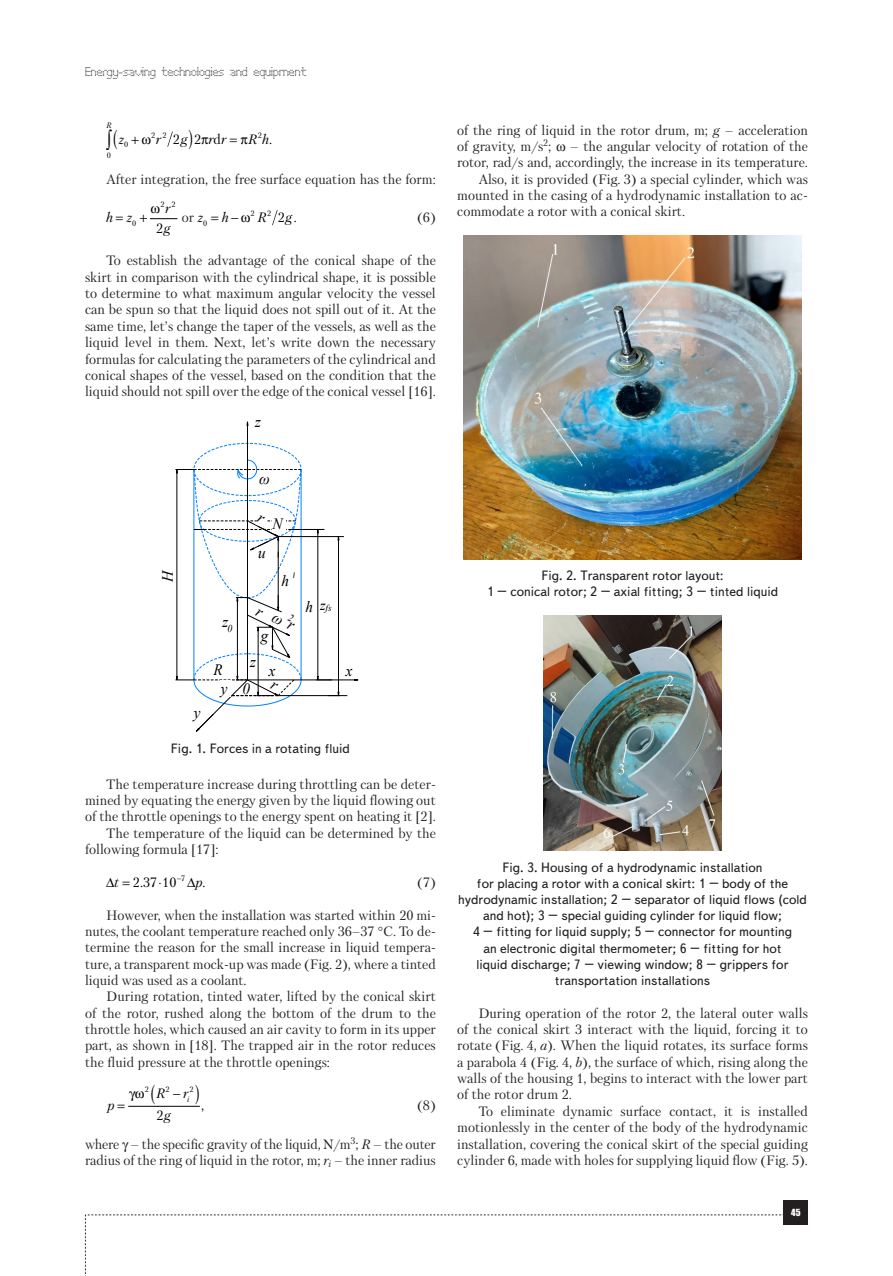
<style>
.page{position:relative;width:893px;height:1276px;background:#fff}
.page>*{position:absolute;margin:0;border:0;box-sizing:border-box;transform-origin:0 0}
.t1{font:italic 15.9px/18.9px "Times New Roman";color:#000;text-align:center;scale:.95 1}
.t2{font:italic 15.6px "Times New Roman";color:#000}
.Text__англ__отступ{font:13.5px/16.4px "Petersburg C";color:#231f20;text-align:justify}
.Подпись_рисунка{font:13.5px/16.2px "Text Book C";color:#231f20;text-align:center}
.Text__англ__без_отст{font:13.5px/16.4px "Petersburg C";letter-spacing:-.005em;color:#231f20}
.t3{font:italic 13.5px/19.4px "Petersburg C";color:#000;text-align:right}
.t4{font:13.5px "Petersburg C";letter-spacing:.12em;color:#000}
.Формула_2_строки{font:13.5px "Petersburg C";color:#231f20}
.Формула_1_строка{font:13.5px "Petersburg C";color:#231f20}
.t5{font:12px "Perfo C";letter-spacing:.015em;color:#231f20}
.t6{font:italic 10.65px "Arial";color:#000;scale:.76 1}
.t7{font:italic 9.3px "Times New Roman";color:#000}
.t8{font:9px "Impact";color:#fff}
.t9{font:italic 9px "Times New Roman";color:#000;scale:.95 1}
.t10{font:7.8px "Petersburg C";color:#000}
.t11{font:italic 7.8px "Petersburg C";color:#000}
.s1{font-style:normal}
.s2{font-style:italic;color:#000}
.s3{font-size:14.4px}
.s4{font-style:italic}
</style>
<div class="page">
<svg style="left:85px;top:1214px;width:699px;height:62px"></svg>
<div style="left:784px;top:1200px;width:24px;height:24px;background:#231f20"></div>
<svg style="left:167px;top:132px;width:6px;height:15px"></svg>
<svg style="left:272px;top:210px;width:6px;height:15px"></svg>
<hr style="left:247px;top:679px;width:85px;height:1px;background:#000">
<hr style="left:291px;top:529px;width:33px;height:1px;background:#000">
<hr style="left:278px;top:695px;width:69px;height:1px;background:#000">
<hr style="left:278px;top:536px;width:60px;height:1px;background:#000">
<hr style="left:247px;top:422px;width:1px;height:55px;background:#000">
<hr style="left:327px;top:679px;width:31px;height:1px;background:#000">
<svg style="left:316px;top:676px;width:11px;height:4px"></svg>
<hr style="left:318px;top:529px;width:1px;height:151px;background:#000">
<svg style="left:337px;top:536px;width:7px;height:4px"></svg>
<hr style="left:338px;top:536px;width:1px;height:159px;background:#000">
<hr style="left:128px;top:1106px;width:72px;height:1px;background:#000">
<img style="left:463px;top:235px;width:338px;height:325px">
<img style="left:543px;top:615px;width:178px;height:236px">
<svg style="left:150px;top:218px;width:27px;height:2px"></svg>
<svg style="left:128px;top:1105px;width:16px;height:2px"></svg>
<svg style="left:175px;top:443px;width:127px;height:288px"></svg>
<p class="t5" style="left:85px;top:65px;width:223px">Energy-saving technologies and equipment</p>
<p class="t11" style="left:106px;top:121px;width:7px">R</p>
<p class="t10" style="left:151px;top:130px;width:17px">2 2</p>
<p class="t10" style="left:258px;top:130px;width:6px">2</p>
<p class="t4" style="left:173px;top:131px;width:30px">2 2</p>
<p class="t4" style="left:213px;top:131px;width:9px">d</p>
<p class="Text__англ__отступ" style="left:106px;top:171px;width:331px">After integration, the free surface equation has the form:</p>
<p class="t3" style="left:106px;top:208px;width:28px">h z</p>
<p class="t3" style="left:156px;top:199px;width:16px">r<br><span class="s1">2</span>g</p>
<p class="t3" style="left:119px;top:129px;width:7px">z</p>
<p class="t3" style="left:156px;top:129px;width:6px">r</p>
<p class="t3" style="left:181px;top:129px;width:8px">g</p>
<p class="t3" style="left:209px;top:129px;width:19px">r r</p>
<p class="t3" style="left:248px;top:129px;width:26px">R h<span class="s1">.</span></p>
<p class="t10" style="left:124px;top:140px;width:6px">0</p>
<p class="t10" style="left:107px;top:151px;width:6px">0</p>
<p class="t10" style="left:160px;top:200px;width:17px">2 2</p>
<p class="t10" style="left:251px;top:209px;width:6px">2</p>
<p class="t10" style="left:267px;top:209px;width:6px">2</p>
<p class="t4" style="left:278px;top:209px;width:21px">2 .</p>
<p class="Формула_2_строки" style="left:417px;top:209px;width:20px">(6)</p>
<p class="Text__англ__отступ" style="left:85px;top:252px;width:352px;text-indent:21px">To establish the advantage of the conical shape of the skirt in comparison with the cylindrical shape, it is possible to determine to what maximum angular velocity the vessel can be spun so that the liquid does not spill out of it. At the same time, let’s change the taper of the vessels, as well as the liquid level in them. Next, let’s write down the necessary formulas for calculating the parameters of the cylindrical and conical shapes of the vessel, based on the condition that the liquid should not spill over the edge of the conical vessel [16].</p>
<p class="Формула_2_строки" style="left:182px;top:209px;width:23px">or<span class="s2">z</span></p>
<p class="t3" style="left:222px;top:208px;width:18px">h−</p>
<p class="t3" style="left:257px;top:208px;width:11px">R</p>
<p class="t3" style="left:286px;top:208px;width:8px">g</p>
<p class="t10" style="left:132px;top:218px;width:6px">0</p>
<p class="t10" style="left:203px;top:218px;width:6px">0</p>
<p class="t1" style="left:255px;top:412px;width:8px">z</p>
<p class="t1" style="left:259px;top:469px;width:13px">ω</p>
<p class="t1" style="left:272px;top:513px;width:12px">N</p>
<p class="t2" style="left:157px;top:582px;width:14px;rotate:-90deg">H</p>
<p class="t1" style="left:194px;top:703px;width:9px">y</p>
<p class="t1" style="left:258px;top:542px;width:9px">u</p>
<p class="t6" style="left:293px;top:567px;width:4px">ı</p>
<p class="t1" style="left:282px;top:571px;width:9px">h</p>
<p class="t1" style="left:222px;top:612px;width:12px">z<sub>0</sub></p>
<p class="t1" style="left:213px;top:659px;width:16px">R y</p>
<p class="t1" style="left:261px;top:626px;width:9px">g</p>
<p class="t1" style="left:250px;top:651px;width:8px">z</p>
<p class="t1" style="left:242px;top:678px;width:9px">0</p>
<p class="t1" style="left:269px;top:661px;width:9px">x</p>
<p class="t1" style="left:306px;top:597px;width:9px">h</p>
<p class="t1" style="left:321px;top:595px;width:8px">z</p>
<p class="t9" style="left:326px;top:604px;width:9px">св</p>
<p class="t7" style="left:320px;top:601px;width:13px"><span class="s3">z</span>fs</p>
<p class="t1" style="left:346px;top:661px;width:9px">x</p>
<p class="Подпись_рисунка" style="left:171px;top:740px;width:180px">Fig. 1. Forces in a rotating fluid</p>
<p class="Text__англ__отступ" style="left:85px;top:775px;width:352px;text-indent:21px">The temperature increase during throttling can be deter&shy;mined by equating the energy given by the liquid flowing out of the throttle openings to the energy spent on heating it [2].</p>
<p class="Text__англ__отступ" style="left:85px;top:825px;width:352px;text-indent:21px">The temperature of the liquid can be determined by the following formula [17]:</p>
<p class="t3" style="left:115px;top:872px;width:6px">t</p>
<p class="t3" style="left:195px;top:872px;width:12px">p<span class="s1">.</span></p>
<p class="t4" style="left:133px;top:874px;width:54px">23710 <sup>7</sup></p>
<p class="t4" style="left:140px;top:874px;width:5px">.</p>
<p class="Формула_1_строка" style="left:417px;top:874px;width:20px">(7)</p>
<p class="Text__англ__отступ" style="left:85px;top:906px;width:352px;text-align:left;text-indent:21px">However, when the installation was started within 20 mi&shy;nutes, the coolant temperature reached only 36–37 C. To de&shy;termine the reason for the small increase in liquid tempera&shy;ture, a transparent mock-up was made (Fig. 2), where a tinted liquid was used as a coolant.</p>
<p class="Text__англ__отступ" style="left:85px;top:988px;width:352px;text-indent:21px">During rotation, tinted water, lifted by the conical skirt of the rotor, rushed along the bottom of the drum to the throttle holes, which caused an air cavity to form in its upper part, as shown in [18]. The trapped air in the rotor reduces the fluid pressure at the throttle openings:</p>
<p class="t3" style="left:108px;top:1095px;width:9px">p</p>
<p class="t10" style="left:145px;top:1085px;width:6px">2</p>
<p class="t10" style="left:166px;top:1085px;width:6px">2</p>
<p class="t10" style="left:190px;top:1085px;width:6px">2</p>
<p class="t3" style="left:156px;top:1084px;width:11px">R</p>
<p class="t3" style="left:173px;top:1084px;width:16px">−r</p>
<p class="t4" style="left:156px;top:1107px;width:16px">2<span class="s4">g</span></p>
<p class="t11" style="left:187px;top:1094px;width:4px">i</p>
<p class="t4" style="left:201px;top:1097px;width:5px">,</p>
<p class="Формула_2_строки" style="left:417px;top:1097px;width:20px">(8)</p>
<p class="Text__англ__без_отст" style="left:85px;top:1135px;width:352px">where – the specific gravity of the liquid, N/m<sup>3</sup>; <span class="s4">R</span> – the outer radius of the ring of liquid in the rotor, m; <span class="s4">r</span><sub>i</sub> – the inner radius</p>
<p class="Text__англ__без_отст" style="left:457px;top:122px;width:352px">of the ring of liquid in the rotor drum, m; <span class="s4">g</span> – acceleration of gravity, m/s<sup>2</sup>;</p>
<p class="Text__англ__без_отст" style="left:457px;top:138px;width:352px;text-align:right">– the angular velocity of rotation of the<br>rotor, rad/s and, accordingly, the increase in its temperature.</p>
<p class="Text__англ__отступ" style="left:457px;top:171px;width:352px;text-indent:21px">Also, it is provided (Fig. 3) a special cylinder, which was mounted in the casing of a hydrodynamic installation to ac&shy;commodate a rotor with a conical skirt.</p>
<p class="Подпись_рисунка" style="left:487px;top:568px;width:293px">Fig. 2. Transparent rotor layout:<br>1 – conical rotor; 2 – axial fitting; 3 – tinted liquid</p>
<p class="Подпись_рисунка" style="left:458px;top:859px;width:350px">Fig. 3. Housing of a hydrodynamic installation<br>for placing a rotor with a conical skirt: 1 – body of the hydrodynamic installation; 2 – separator of liquid flows (cold and hot); 3 – special guiding cylinder for liquid flow;<br>4 – fitting for liquid supply; 5 – connector for mounting<br>an electronic digital thermometer; 6 – fitting for hot<br>liquid discharge; 7 – viewing window; 8 – grippers for transportation installations</p>
<p class="Text__англ__отступ" style="left:457px;top:1004px;width:352px;text-indent:21px">During operation of the rotor 2, the lateral outer walls of the conical skirt 3 interact with the liquid, forcing it to rotate (Fig. 4, <span class="s4">a</span>). When the liquid rotates, its surface forms a parabola 4 (Fig. 4, <span class="s4">b</span>), the surface of which, rising along the walls of the housing 1, begins to interact with the lower part of the rotor drum 2.</p>
<p class="Text__англ__отступ" style="left:457px;top:1102px;width:352px;text-indent:21px">To eliminate dynamic surface contact, it is installed motionlessly in the center of the body of the hydrodynamic installation, covering the conical skirt of the special guiding cylinder 6, made with holes for supplying liquid flow (Fig. 5).</p>
<p class="t8" style="left:791px;top:1205px;width:11px">45</p>
</div>
